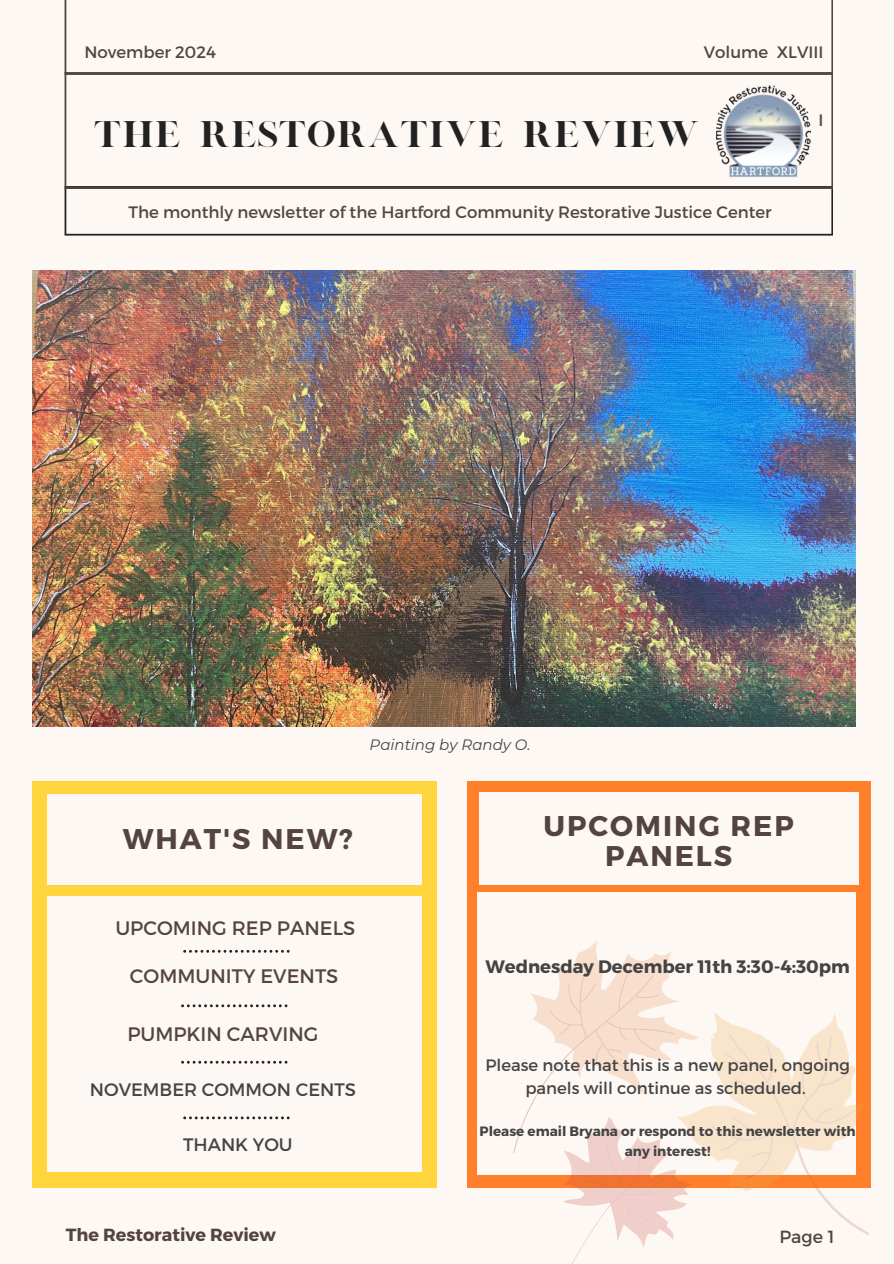
<style>
.page{position:relative;width:894px;height:1264px;background:#fff}
.page>*{position:absolute;margin:0;border:0;box-sizing:border-box;transform-origin:0 0}
.t1{font:30px "London";color:#222}
.t2{font:700 28.5px/30.3px "Montserrat";letter-spacing:.07em;color:#544441;text-align:center}
.t3{font:19.5px "Montserrat";color:#544441}
.t4{font:700 18px "Montserrat";color:#444}
.t5{font:18px "Montserrat";color:#444}
.t6{font:700 17.55px "Montserrat";color:#544441}
.t7{font:17.55px "Montserrat";color:#544441}
.t8{font:16.5px "Montserrat";color:#544441}
.t9{font:16.5px/22.5px "Montserrat";color:#444;text-align:center}
.t10{font:italic 15px "Montserrat";color:#444}
.t11{font:700 13.5px/19.2px "Montserrat";color:#444;text-align:center}
</style>
<div class="page">
<div style="left:0;top:0;width:893px;height:1263px;background:#fdf8f4"></div>
<svg style="left:64px;top:189px;width:768px;height:46px"></svg>
<svg style="left:64px;top:72px;width:769px;height:117px"></svg>
<div style="left:32px;top:780px;width:404px;height:407px;background:#ffd53d"></div>
<div style="left:47px;top:896px;width:374px;height:275px;background:#fdf8f4"></div>
<svg style="left:181px;top:1004px;width:106px;height:3px"></svg>
<svg style="left:183px;top:949px;width:106px;height:3px"></svg>
<svg style="left:181px;top:1060px;width:106px;height:3px"></svg>
<div style="left:466px;top:780px;width:404px;height:407px;background:#ff7f2a"></div>
<div style="left:479px;top:792px;width:379px;height:93px;background:#fdf8f4"></div>
<div style="left:47px;top:794px;width:374px;height:91px;background:#fdf8f4"></div>
<svg style="left:183px;top:1116px;width:106px;height:3px"></svg>
<div style="left:477px;top:891px;width:378px;height:283px;background:#fdf8f4"></div>
<svg style="left:513px;top:939px;width:356px;height:324px"></svg>
<img style="left:32px;top:270px;width:823px;height:456px">
<h6 class="t8" style="left:84px;top:41px;width:133px">November 2024</h6>
<p class="t8" style="left:703px;top:41px;width:121px">Volume XLVIII</p>
<h1 class="t1" style="left:93px;top:114px;width:608px">THE RESTORATIVE REVIEW</h1>
<h3 class="t8" style="left:129px;top:201px;width:644px">The monthly newsletter of the Hartford Community Restorative Justice Center</h3>
<h6 class="t8" style="left:818px;top:109px;width:6px">I</h6>
<h6 class="t10" style="left:369px;top:736px;width:162px">Painting by Randy O.</h6>
<h2 class="t2" style="left:123px;top:822px;width:232px">WHAT'S NEW?</h2>
<h6 class="t2" style="left:543px;top:809px;width:251px">UPCOMING REP<br>PANELS</h6>
<h3 class="t3" style="left:115px;top:915px;width:241px">UPCOMING REP PANELS</h3>
<h1 class="t3" style="left:130px;top:963px;width:210px">COMMUNITY EVENTS</h1>
<h4 class="t3" style="left:127px;top:1021px;width:192px">PUMPKIN CARVING</h4>
<p class="t5" style="left:90px;top:1077px;width:268px">NOVEMBER COMMON CENTS</p>
<p class="t5" style="left:183px;top:1133px;width:111px">THANK YOU</p>
<h3 class="t4" style="left:485px;top:955px;width:366px">Wednesday December 11th 3:30-4:30pm</h3>
<h3 class="t9" style="left:485px;top:1053px;width:366px">Please note that this is a new panel, ongoing panels will continue as scheduled.</h3>
<h3 class="t11" style="left:479px;top:1121px;width:377px">Please email Bryana or respond to this newsletter with any interest!</h3>
<h5 class="t6" style="left:66px;top:1223px;width:212px">The Restorative Review</h5>
<p class="t7" style="left:779px;top:1224px;width:56px">Page 1</p>
</div>
